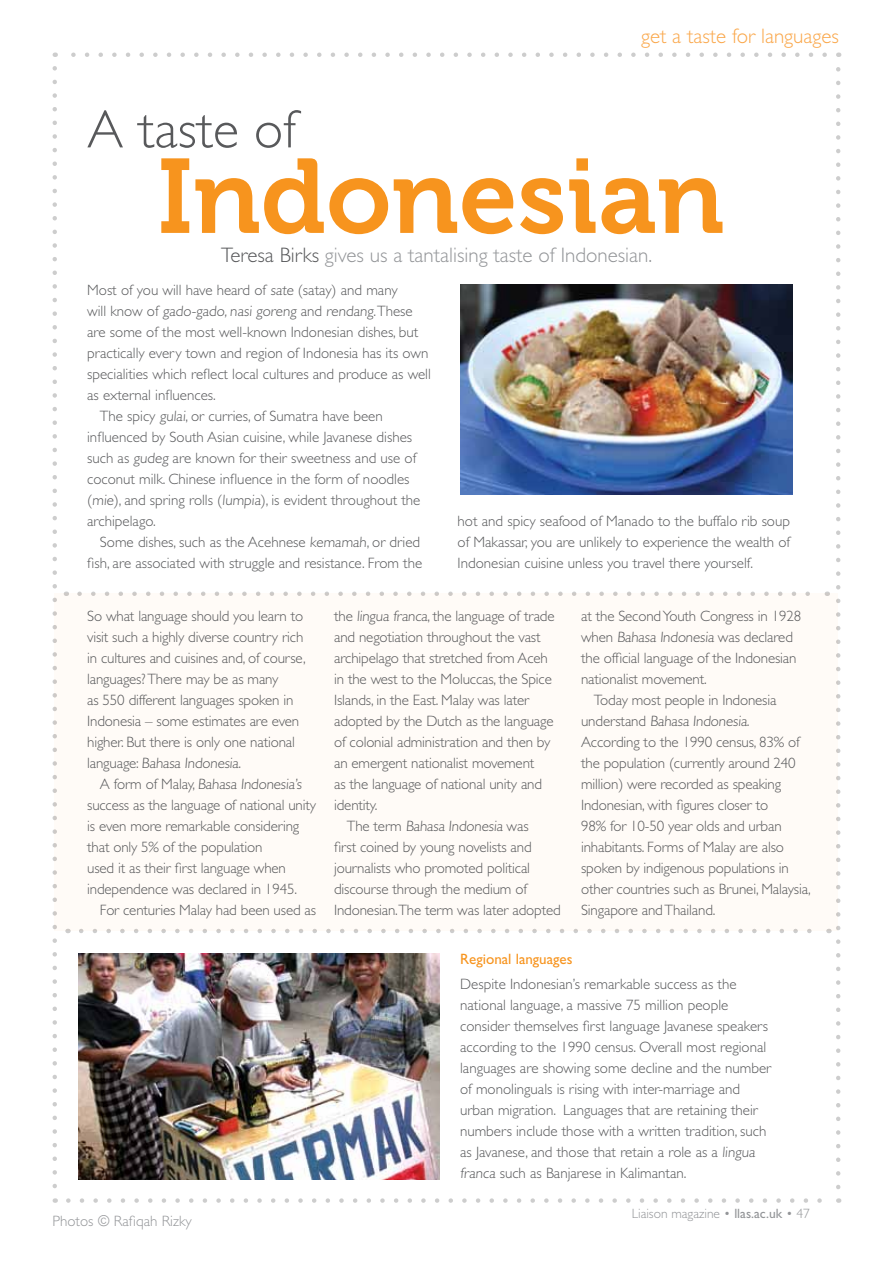
<style>
.page{position:relative;width:893px;height:1263px;background:#fff}
.page>*{position:absolute;margin:0;border:0;box-sizing:border-box;transform-origin:0 0}
.t1{font:105px "Museo 700";color:#f7941e}
.t2{font:300 54px "Gill Sans Std";color:#58595b}
.t3{font:300 21px "Gill Sans Std";color:#939598}
.t4{font:300 21px "Gill Sans Std";color:#faa74a}
.t5{font:300 15px/21px "Gill Sans Std";letter-spacing:-.01em;color:#58595b}
.t6{font:300 15px "Gill Sans Std";color:#939598}
.t7{font:300 13.5px "Gill Sans Std";color:#939598}
.s1{color:#58595b}
.s2{font-weight:400;color:#f7941e}
.s3{font-weight:400}
</style>
<div class="page">
<div style="left:55px;top:593px;width:783px;height:338px;background:#fffbf7"></div>
<svg style="left:68px;top:1198px;width:754px;height:5px"></svg>
<svg style="left:71px;top:52px;width:754px;height:5px"></svg>
<svg style="left:52px;top:68px;width:5px;height:1135px"></svg>
<svg style="left:836px;top:52px;width:4px;height:1135px"></svg>
<img style="left:460px;top:285px;width:333px;height:210px">
<img style="left:79px;top:954px;width:361px;height:225px">
<svg style="left:79px;top:591px;width:731px;height:5px"></svg>
<svg style="left:81px;top:929px;width:731px;height:4px"></svg>
<p class="t2" style="left:87px;top:99px;width:210px">A taste of</p>
<p class="t4" style="left:641px;top:24px;width:199px">get a taste for languages</p>
<p class="t1" style="left:157px;top:138px;width:568px">Indonesian</p>
<p class="t3" style="left:221px;top:243px;width:433px"><span class="s1">Teresa Birks</span> gives us a tantalising taste of Indonesian.</p>
<p class="t5" style="left:87px;top:280px;width:312px">Most of you will have heard of sate (satay) and many</p>
<p class="t5" style="left:87px;top:301px;width:327px">will know of gado-gado, nasi goreng and rendang.These</p>
<p class="t5" style="left:87px;top:322px;width:333px">are some of the most well-known Indonesian dishes, but</p>
<p class="t5" style="left:87px;top:343px;width:343px">practically every town and region of Indonesia has its own</p>
<p class="t5" style="left:87px;top:364px;width:345px">specialities which reflect local cultures and produce as well</p>
<p class="t5" style="left:87px;top:385px;width:130px">as external influences.</p>
<p class="t5" style="left:100px;top:406px;width:284px">The spicy gulai, or curries, of Sumatra have been</p>
<p class="t5" style="left:87px;top:427px;width:326px">influenced by South Asian cuisine, while Javanese dishes</p>
<p class="t5" style="left:87px;top:448px;width:331px">such as gudeg are known for their sweetness and use of</p>
<p class="t5" style="left:87px;top:469px;width:324px">coconut milk. Chinese influence in the form of noodles</p>
<p class="t5" style="left:87px;top:490px;width:335px">(mie), and spring rolls (lumpia), is evident throughout the</p>
<p class="t5" style="left:87px;top:511px;width:70px">archipelago.</p>
<p class="t5" style="left:100px;top:532px;width:322px">Some dishes, such as the Acehnese kemamah, or dried</p>
<p class="t5" style="left:87px;top:553px;width:337px">fish, are associated with struggle and resistance. From the</p>
<p class="t5" style="left:458px;top:511px;width:334px;text-align:justify">hot and spicy seafood of Manado to the buffalo rib soup of Makassar, you are unlikely to experience the wealth of Indonesian cuisine unless you travel there yourself.</p>
<p class="t5" style="left:87px;top:606px;width:217px">So what language should you learn to</p>
<p class="t5" style="left:87px;top:627px;width:218px">visit such a highly diverse country rich</p>
<p class="t5" style="left:87px;top:648px;width:220px">in cultures and cuisines and, of course,</p>
<p class="t5" style="left:87px;top:669px;width:193px">languages? There may be as many</p>
<p class="t5" style="left:87px;top:690px;width:208px">as 550 different languages spoken in</p>
<p class="t5" style="left:87px;top:711px;width:214px">Indonesia – some estimates are even</p>
<p class="t5" style="left:87px;top:732px;width:209px">higher. But there is only one national</p>
<p class="t5" style="left:87px;top:753px;width:156px">language: Bahasa Indonesia.</p>
<p class="t5" style="left:100px;top:774px;width:205px">A form of Malay, Bahasa Indonesia’s</p>
<p class="t5" style="left:87px;top:795px;width:230px">success as the language of national unity</p>
<p class="t5" style="left:87px;top:816px;width:214px">is even more remarkable considering</p>
<p class="t5" style="left:87px;top:837px;width:177px">that only 5% of the population</p>
<p class="t5" style="left:87px;top:858px;width:200px">used it as their first language when</p>
<p class="t5" style="left:87px;top:879px;width:211px">independence was declared in 1945.</p>
<p class="t5" style="left:100px;top:900px;width:218px">For centuries Malay had been used as</p>
<p class="t6" style="left:52px;top:1212px;width:141px">Photos © Rafiqah Rizky</p>
<p class="t5" style="left:581px;top:606px;width:222px">at the Second Youth Congress in 1928</p>
<p class="t5" style="left:581px;top:627px;width:213px">when Bahasa Indonesia was declared</p>
<p class="t5" style="left:581px;top:648px;width:217px">the official language of the Indonesian</p>
<p class="t5" style="left:581px;top:669px;width:127px">nationalist movement.</p>
<p class="t5" style="left:594px;top:690px;width:184px">Today most people in Indonesia</p>
<p class="t5" style="left:581px;top:711px;width:171px">understand Bahasa Indonesia.</p>
<p class="t5" style="left:581px;top:732px;width:220px">According to the 1990 census, 83% of</p>
<p class="t5" style="left:581px;top:753px;width:216px">the population (currently around 240</p>
<p class="t5" style="left:581px;top:774px;width:202px">million) were recorded as speaking</p>
<p class="t5" style="left:581px;top:795px;width:189px">Indonesian, with figures closer to</p>
<p class="t5" style="left:581px;top:816px;width:202px">98% for 10-50 year olds and urban</p>
<p class="t5" style="left:581px;top:837px;width:204px">inhabitants. Forms of Malay are also</p>
<p class="t5" style="left:581px;top:858px;width:209px">spoken by indigenous populations in</p>
<p class="t5" style="left:581px;top:879px;width:231px">other countries such as Brunei, Malaysia,</p>
<p class="t5" style="left:581px;top:900px;width:136px">Singapore and Thailand.</p>
<p class="t5" style="left:460px;top:946px;width:278px;line-height:25.2px"><span class="s2">Regional languages<br></span>Despite Indonesian’s remarkable success as the</p>
<p class="t5" style="left:460px;top:995px;width:313px">national language, a massive 75 million people consider themselves first language Javanese speakers according to the 1990 census. Overall most regional languages are showing some decline and the number of monolinguals is rising with inter-marriage and urban migration. Languages that are retaining their numbers include those with a written tradition, such as Javanese, and those that retain a role as a lingua franca such as Banjarese in Kalimantan.</p>
<p class="t5" style="left:334px;top:606px;width:222px">the lingua franca, the language of trade</p>
<p class="t5" style="left:334px;top:627px;width:208px">and negotiation throughout the vast</p>
<p class="t5" style="left:334px;top:648px;width:215px">archipelago that stretched from Aceh</p>
<p class="t5" style="left:334px;top:669px;width:219px">in the west to the Moluccas, the Spice</p>
<p class="t5" style="left:334px;top:690px;width:196px">Islands, in the East. Malay was later</p>
<p class="t5" style="left:334px;top:711px;width:221px">adopted by the Dutch as the language</p>
<p class="t5" style="left:334px;top:732px;width:218px">of colonial administration and then by</p>
<p class="t5" style="left:334px;top:753px;width:202px">an emergent nationalist movement</p>
<p class="t5" style="left:334px;top:774px;width:209px">as the language of national unity and</p>
<p class="t5" style="left:334px;top:795px;width:45px">identity.</p>
<p class="t5" style="left:347px;top:816px;width:183px">The term Bahasa Indonesia was</p>
<p class="t5" style="left:334px;top:837px;width:199px">first coined by young novelists and</p>
<p class="t5" style="left:334px;top:858px;width:197px">journalists who promoted political</p>
<p class="t5" style="left:334px;top:879px;width:194px">discourse through the medium of</p>
<p class="t5" style="left:334px;top:900px;width:228px">Indonesian.The term was later adopted</p>
<p class="t7" style="left:632px;top:1206px;width:180px">Liaison magazine • <span class="s3">llas.ac.uk</span> • 47</p>
</div>
